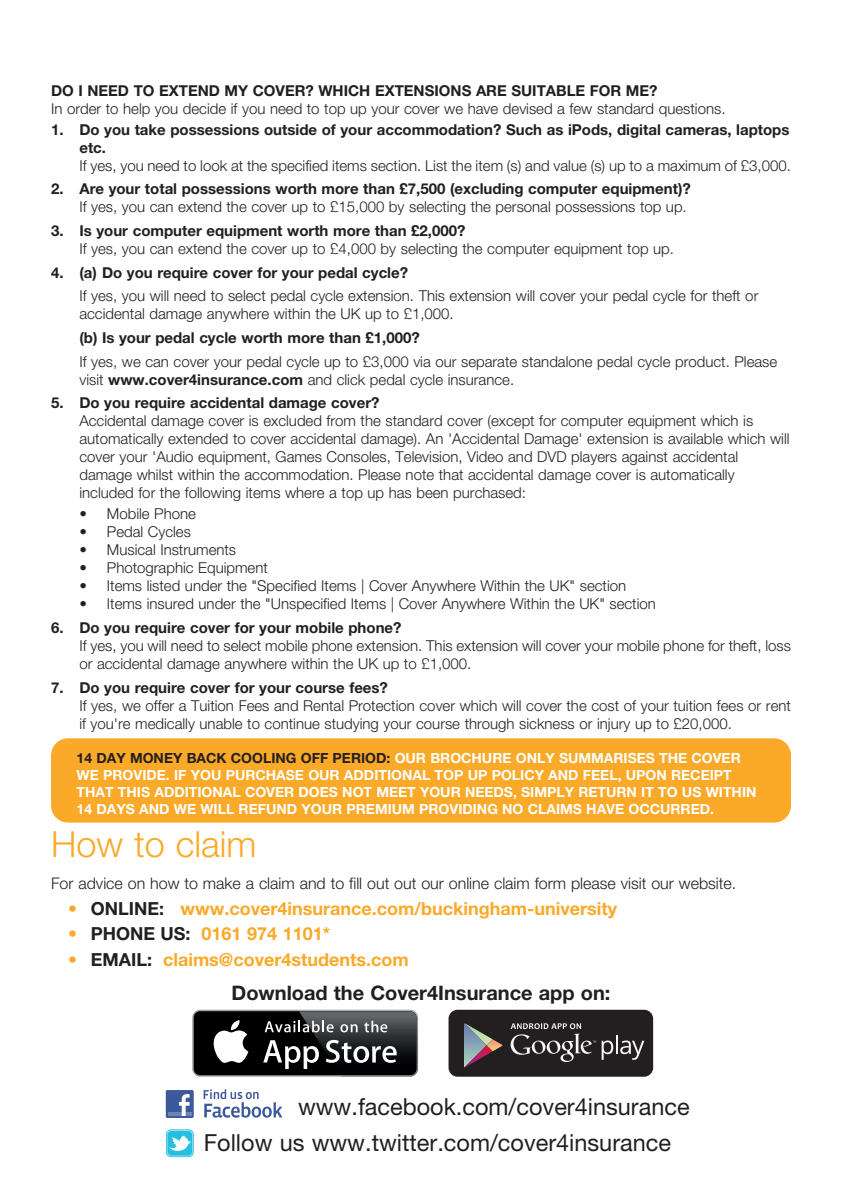
<style>
.page{position:relative;width:842px;height:1191px;background:#fff}
.page>*{position:absolute;margin:0;border:0;box-sizing:border-box;transform-origin:0 0}
.t1{font:300 36px "Helvetica Neue LT Std";color:#faa928}
.t2{font:23.6px/36px "Helvetica Neue LT Std";color:#231f20}
.t3{font:700 20px "Helvetica Neue LT Std";color:#231f20}
.t4{font:700 18px "Helvetica Neue LT Std";color:#faa928}
.t5{font:300 16px "Helvetica Neue LT Std";color:#231f20}
.t6{font:300 15px/18px "Helvetica Neue LT Std";color:#231f20}
.t7{font:700 15px/18px "Helvetica Neue LT Std";color:#231f20}
.t8{font:700 14px/16.8px "Helvetica Neue LT Std";color:#fff}
.s1{font-weight:700}
.s2{color:#231f20}
</style>
<div class="page">
<div style="left:51px;top:738px;width:740px;height:84px;background:#faa928;border-radius:17px"></div>
<svg style="left:204px;top:1089px;width:78px;height:28px"></svg>
<div style="left:166px;top:1090px;width:28px;height:28px;background:#3c5a9a;border-radius:2px"></div>
<hr style="left:168px;top:1112px;width:24px;height:4px;background:#6d84b2">
<svg style="left:179px;top:1094px;width:11px;height:22px"></svg>
<svg style="left:166px;top:1129px;width:28px;height:28px"></svg>
<svg style="left:167px;top:1130px;width:26px;height:26px"></svg>
<div style="left:448px;top:1009px;width:205px;height:67px;background:#231f20;border-radius:9px"></div>
<svg style="left:464px;top:1023px;width:39px;height:44px"></svg>
<svg style="left:602px;top:1035px;width:42px;height:24px"></svg>
<svg style="left:511px;top:1023px;width:85px;height:39px"></svg>
<svg style="left:192px;top:1009px;width:226px;height:67px"></svg>
<div style="left:194px;top:1011px;width:223px;height:64px;background:#000001;border-radius:6px"></div>
<svg style="left:213px;top:1020px;width:35px;height:43px"></svg>
<img style="left:298px;top:1009px;width:120px;height:67px">
<img style="left:299px;top:1011px;width:118px;height:64px">
<svg style="left:410px;top:1069px;width:8px;height:6px"></svg>
<svg style="left:263px;top:1040px;width:56px;height:29px"></svg>
<svg style="left:326px;top:1040px;width:71px;height:22px"></svg>
<svg style="left:265px;top:1020px;width:69px;height:12px"></svg>
<svg style="left:340px;top:1024px;width:18px;height:8px"></svg>
<svg style="left:364px;top:1020px;width:23px;height:12px"></svg>
<p class="t7" style="left:51px;top:83px;width:608px">DO I NEED TO EXTEND MY COVER? WHICH EXTENSIONS ARE SUITABLE FOR ME?</p>
<p class="t6" style="left:51px;top:101px;width:676px">In order to help you decide if you need to top up your cover we have devised a few standard questions.</p>
<p class="t7" style="left:79px;top:122px;width:712px;text-indent:-28px">1. Do you take possessions outside of your accommodation? Such as iPods, digital cameras, laptops etc.</p>
<p class="t6" style="left:79px;top:158px;width:713px">If yes, you need to look at the specified items section. List the item (s) and value (s) up to a maximum of £3,000.</p>
<p class="t7" style="left:51px;top:182px;width:641px">2. Are your total possessions worth more than £7,500 (excluding computer equipment)?</p>
<p class="t6" style="left:79px;top:200px;width:609px">If yes, you can extend the cover up to £15,000 by selecting the personal possessions top up.</p>
<p class="t7" style="left:51px;top:223px;width:416px">3. Is your computer equipment worth more than £2,000?</p>
<p class="t6" style="left:79px;top:241px;width:596px">If yes, you can extend the cover up to £4,000 by selecting the computer equipment top up.</p>
<p class="t7" style="left:51px;top:265px;width:359px">4. (a) Do you require cover for your pedal cycle?</p>
<p class="t6" style="left:79px;top:289px;width:680px">If yes, you will need to select pedal cycle extension. This extension will cover your pedal cycle for theft or accidental damage anywhere within the UK up to £1,000.</p>
<p class="t7" style="left:79px;top:330px;width:342px">(b) Is your pedal cycle worth more than £1,000?</p>
<p class="t6" style="left:79px;top:354px;width:699px">If yes, we can cover your pedal cycle up to £3,000 via our separate standalone pedal cycle product. Please visit <span class="s1">www.cover4insurance.com</span> and click pedal cycle insurance.</p>
<p class="t7" style="left:51px;top:396px;width:330px">5. Do you require accidental damage cover?</p>
<p class="t6" style="left:79px;top:414px;width:712px">Accidental damage cover is excluded from the standard cover (except for computer equipment which is automatically extended to cover accidental damage). An 'Accidental Damage' extension is available which will cover your 'Audio equipment, Games Consoles, Television, Video and DVD players against accidental damage whilst within the accommodation. Please note that accidental damage cover is automatically included for the following items where a top up has been purchased:</p>
<p class="t6" style="left:79px;top:507px;width:118px">• Mobile Phone</p>
<p class="t6" style="left:79px;top:525px;width:113px">• Pedal Cycles</p>
<p class="t6" style="left:79px;top:543px;width:158px">• Musical Instruments</p>
<p class="t6" style="left:79px;top:561px;width:190px">• Photographic Equipment</p>
<p class="t6" style="left:79px;top:579px;width:548px">• Items listed under the "Specified Items | Cover Anywhere Within the UK" section</p>
<p class="t6" style="left:79px;top:597px;width:578px">• Items insured under the "Unspecified Items | Cover Anywhere Within the UK" section</p>
<p class="t7" style="left:51px;top:620px;width:352px">6. Do you require cover for your mobile phone?</p>
<p class="t6" style="left:79px;top:638px;width:713px">If yes, you will need to select mobile phone extension. This extension will cover your mobile phone for theft, loss or accidental damage anywhere within the UK up to £1,000.</p>
<p class="t7" style="left:51px;top:680px;width:338px">7. Do you require cover for your course fees?</p>
<p class="t6" style="left:79px;top:698px;width:713px">If yes, we offer a Tuition Fees and Rental Protection cover which will cover the cost of your tuition fees or rent if you're medically unable to continue studying your course through sickness or injury up to £20,000.</p>
<p class="t8" style="left:77px;top:751px;width:681px"><span class="s2">14 DAY MONEY BACK COOLING OFF PERIOD:</span> OUR BROCHURE ONLY SUMMARISES THE COVER WE PROVIDE. IF YOU PURCHASE OUR ADDITIONAL TOP UP POLICY AND FEEL, UPON RECEIPT THAT THIS ADDITIONAL COVER DOES NOT MEET YOUR NEEDS, SIMPLY RETURN IT TO US WITHIN 14 DAYS AND WE WILL REFUND YOUR PREMIUM PROVIDING NO CLAIMS HAVE OCCURRED.</p>
<h1 class="t1" style="left:51px;top:831px;width:207px">How to claim</h1>
<p class="t5" style="left:51px;top:877px;width:687px">For advice on how to make a claim and to fill out out our online claim form please visit our website.</p>
<p class="t4" style="left:68px;top:901px;width:551px">• <span class="s2">ONLINE:</span> www.cover4insurance.com/buckingham-university</p>
<p class="t4" style="left:68px;top:927px;width:263px">• <span class="s2">PHONE US:</span> 0161 974 1101*</p>
<p class="t4" style="left:68px;top:952px;width:342px">• <span class="s2">EMAIL:</span> claims@cover4students.com</p>
<h3 class="t3" style="left:231px;top:985px;width:380px">Download the Cover4Insurance app on:</h3>
<h2 class="t2" style="left:204px;top:1091px;width:487px;text-indent:94px">www.facebook.com/cover4insurance<br>Follow us www.twitter.com/cover4insurance</h2>
</div>
